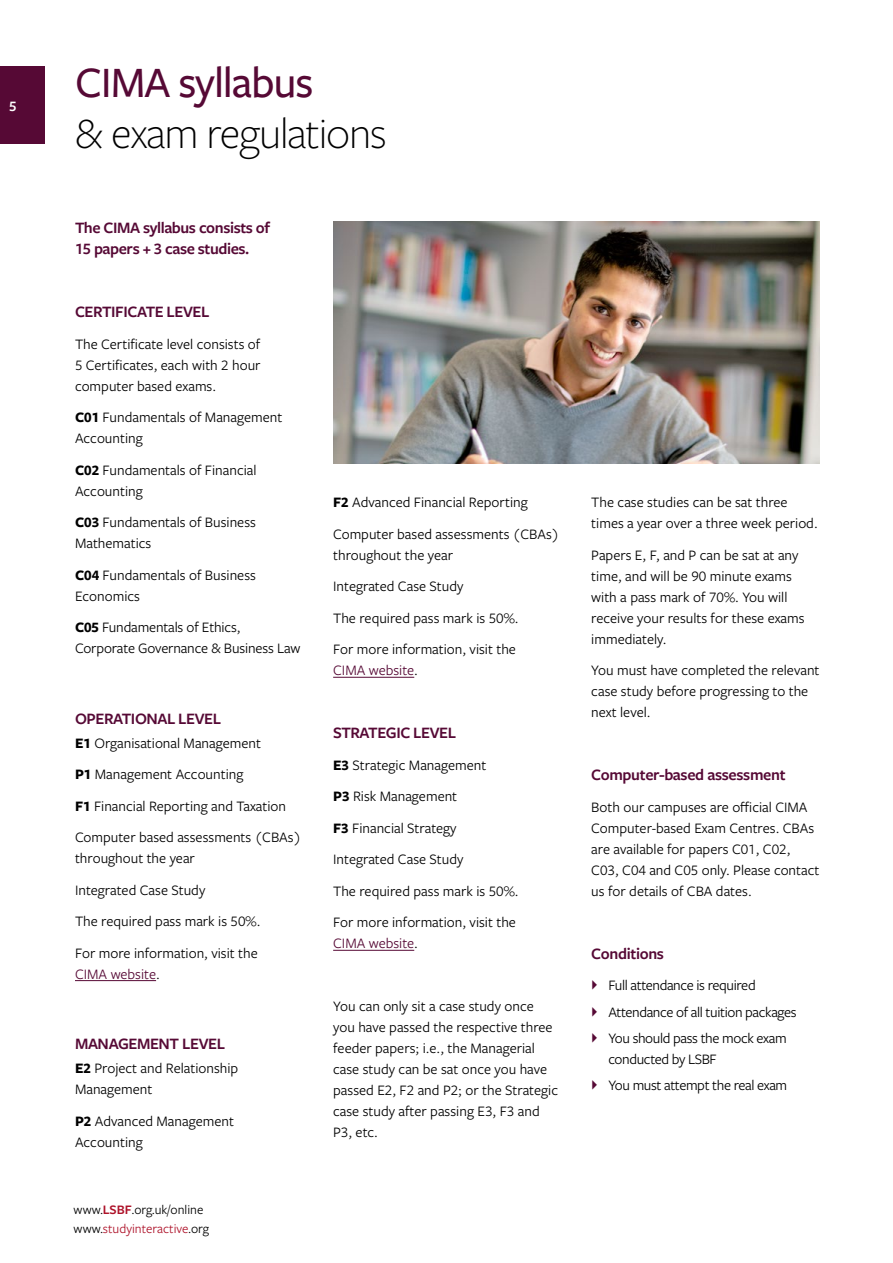
<style>
.page{position:relative;width:893px;height:1263px;background:#fff}
.page>*{position:absolute;margin:0;border:0;box-sizing:border-box;transform-origin:0 0}
.t1{font:300 45px "Freight Sans Pro";letter-spacing:-.025em;color:#000}
.t2{font:500 45px "Freight Sans Pro";letter-spacing:-.025em;color:#560935}
.t3{font:600 16.5px/21px "Freight Sans Pro";letter-spacing:-.025em;color:#560935}
.t4{font:15px/21px "Freight Sans Pro";color:#000}
.t5{font:15px/26.2px "Freight Sans Pro";letter-spacing:-.025em;color:#000}
.t6{font:15px "Freight Sans Pro";color:#560935}
.t7{font:600 15px "Freight Sans Pro";color:#fff}
.t8{font:13.5px/19.5px "Freight Sans Pro";color:#000}
.s1{font-weight:700}
.s2{color:#000}
.s3{font-weight:600;color:#ae132a}
.s4{color:#ae132a}
</style>
<div class="page">
<div style="left:0;top:66px;width:45px;height:78px;background:#560935"></div>
<hr style="left:75px;top:980px;width:81px;height:1px;background:#560935">
<hr style="left:333px;top:677px;width:81px;height:1px;background:#560935">
<hr style="left:333px;top:950px;width:81px;height:1px;background:#560935">
<img style="left:333px;top:222px;width:486px;height:242px">
<p class="t7" style="left:9px;top:95px;width:9px">5</p>
<h1 class="t2" style="left:75px;top:52px;width:240px">CIMA syllabus</h1>
<h1 class="t1" style="left:75px;top:103px;width:313px">&amp; exam regulations</h1>
<p class="t3" style="left:75px;top:216px;width:197px">The CIMA syllabus consists of<br>15 papers + 3 case studies.</p>
<p class="t3" style="left:75px;top:300px;width:27px">Certificat</p>
<p class="t3" style="left:155px;top:300px;width:56px">e level</p>
<p class="t4" style="left:75px;top:332px;width:187px;text-align:justify">The Certificate level consists of 5 Certificates, each with 2 hour computer based exams.</p>
<p class="t4" style="left:75px;top:406px;width:209px"><span class="s1">C01</span> Fundamentals of Management<br>Accounting</p>
<p class="t4" style="left:75px;top:458px;width:183px"><span class="s1">C02</span> Fundamentals of Financial<br>Accounting</p>
<p class="t4" style="left:75px;top:511px;width:183px"><span class="s1">C03</span> Fundamentals of Business<br>Mathematics</p>
<p class="t4" style="left:75px;top:563px;width:183px"><span class="s1">C04</span> Fundamentals of Business<br>Economics</p>
<p class="t4" style="left:75px;top:616px;width:227px"><span class="s1">C05</span> Fundamentals of Ethics,<br>Corporate Governance &amp; Business Law</p>
<p class="t3" style="left:75px;top:707px;width:39px">Operatio</p>
<p class="t3" style="left:147px;top:707px;width:76px">nal Level</p>
<p class="t4" style="left:75px;top:726px;width:228px;line-height:31.5px"><span class="s1">E1</span> Organisational Management<br><span class="s1">P1</span> Management Accounting<br><span class="s1">F1</span> Financial Reporting and Taxation<br>Computer based assessments (CBAs)</p>
<p class="t4" style="left:75px;top:842px;width:187px;line-height:31.5px">throughout the year<br>Integrated Case Study<br>The required pass mark is 50%.<br>For more information, visit the</p>
<p class="t6" style="left:75px;top:964px;width:86px">CIMA website<span class="s2">.</span></p>
<p class="t3" style="left:75px;top:1032px;width:152px">Management Level</p>
<p class="t4" style="left:75px;top:1057px;width:165px"><span class="s1">E2</span> Project and Relationship<br>Management</p>
<p class="t4" style="left:75px;top:1109px;width:160px"><span class="s1">P2</span> Advanced Management<br>Accounting</p>
<p class="t8" style="left:74px;top:1199px;width:137px">www.<span class="s3">lsbf</span>.org.uk/online www.<span class="s4">studyinteractive</span>.org</p>
<p class="t4" style="left:333px;top:486px;width:228px;line-height:31.5px"><span class="s1">F2</span> Advanced Financial Reporting<br>Computer based assessments (CBAs)</p>
<p class="t4" style="left:333px;top:538px;width:187px;line-height:31.5px">throughout the year<br>Integrated Case Study<br>The required pass mark is 50%.<br>For more information, visit the</p>
<p class="t6" style="left:333px;top:660px;width:86px">CIMA website<span class="s2">.</span></p>
<p class="t3" style="left:333px;top:722px;width:19px">Strat</p>
<p class="t3" style="left:377px;top:722px;width:80px">egic Level</p>
<p class="t4" style="left:333px;top:748px;width:187px;line-height:31.5px"><span class="s1">E3</span> Strategic Management<br><span class="s1">P3</span> Risk Management<br><span class="s1">F3</span> Financial Strategy<br>Integrated Case Study<br>The required pass mark is 50%.<br>For more information, visit the</p>
<p class="t6" style="left:333px;top:933px;width:86px">CIMA website<span class="s2">.</span></p>
<p class="t4" style="left:333px;top:995px;width:226px">You can only sit a case study once you have passed the respective three feeder papers; i.e., the Managerial case study can be sat once you have passed E2, F2 and P2; or the Strategic case study after passing E3, F3 and<br>P3, etc.</p>
<p class="t4" style="left:591px;top:491px;width:228px">The case studies can be sat three times a year over a three week period.</p>
<p class="t4" style="left:591px;top:544px;width:215px">Papers E, F, and P can be sat at any time, and will be 90 minute exams with a pass mark of 70%. You will receive your results for these exams immediately.</p>
<p class="t4" style="left:591px;top:659px;width:230px">You must have completed the relevant case study before progressing to the next level.</p>
<p class="t3" style="left:591px;top:764px;width:196px">Computer-based assessment</p>
<p class="t4" style="left:591px;top:796px;width:230px">Both our campuses are official CIMA Computer-based Exam Centres. CBAs are available for papers C01, C02, C03, C04 and C05 only. Please contact us for details of CBA dates.</p>
<p class="t3" style="left:591px;top:942px;width:74px">Conditions</p>
<p class="t5" style="left:608px;top:972px;width:190px">Full attendance is required<br>Attendance of all tuition packages<br>You should pass the mock exam</p>
<p class="t5" style="left:608px;top:1045px;width:180px">conducted by LSBF<br>You must attempt the real exam</p>
</div>
